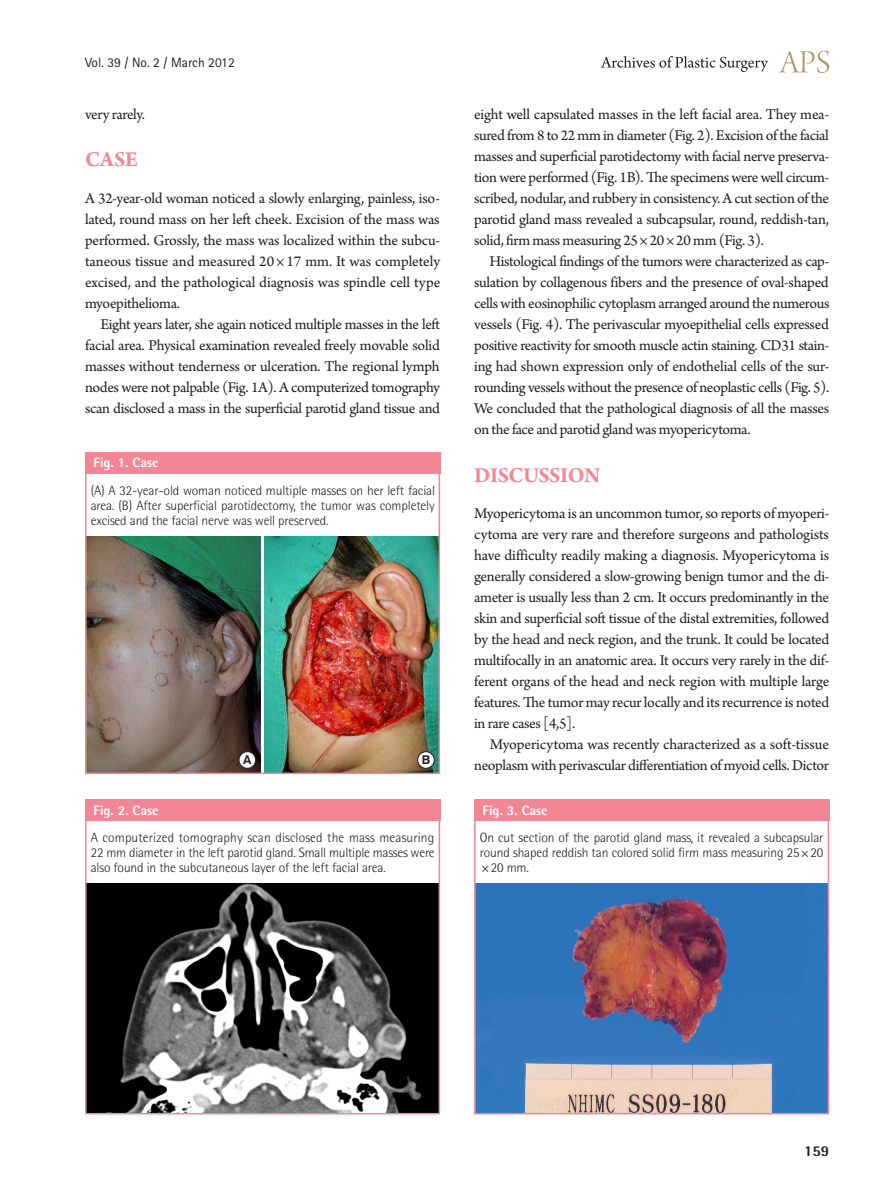
<style>
.page{position:relative;width:893px;height:1191px;background:#fff}
.page>*{position:absolute;margin:0;border:0;box-sizing:border-box;transform-origin:0 0}
.대제목{font:700 22.5px "Arno Pro";letter-spacing:-.02em;color:#f38694}
.본문_성형{font:15.75px/21px "Arno Pro";letter-spacing:-.02em;color:#231f20;text-align:justify}
.t1{font:800 15px "Rotis Semi Sans Std";color:#231f20}
.그림__표-설명{font:300 13.5px/15px "Rotis Semi Sans Std";letter-spacing:-.01em;color:#231f20;text-align:justify}
.표_그림_제목_볼드{font:800 13.5px "Rotis Semi Sans Std";color:#fff}
.권_호_월{font:13.5px "Rotis Sans Serif Std";color:#231f20}
.t2{font:700 12.15px "Swiss 721 BT";color:#231f20}
</style>
<div class="page">
<svg style="left:779px;top:51px;width:50px;height:22px"></svg>
<svg style="left:601px;top:56px;width:167px;height:16px"></svg>
<div style="left:474px;top:799px;width:355px;height:22px;background:#f38694"></div>
<img style="left:477px;top:884px;width:349px;height:227px">
<div style="left:474px;top:799px;width:355px;height:315px;border:2px solid #f38694"></div>
<div style="left:85px;top:799px;width:355px;height:22px;background:#f38694"></div>
<img style="left:88px;top:884px;width:349px;height:227px">
<div style="left:85px;top:799px;width:355px;height:315px;border:2px solid #f38694"></div>
<div style="left:85px;top:452px;width:355px;height:21px;background:#f38694"></div>
<img style="left:88px;top:536px;width:172px;height:235px">
<img style="left:264px;top:536px;width:173px;height:235px">
<div style="left:239px;top:751px;width:17px;height:17px;background:#fff;border-radius:50%"></div>
<div style="left:239px;top:751px;width:17px;height:17px;border:1px solid #231f20;border-radius:50%"></div>
<div style="left:418px;top:751px;width:16px;height:17px;background:#fff;border-radius:50%"></div>
<div style="left:417px;top:751px;width:17px;height:17px;border:1px solid #231f20;border-radius:50%"></div>
<div style="left:85px;top:452px;width:355px;height:322px;border:2px solid #f38694"></div>
<p class="권_호_월" style="left:85px;top:54px;width:151px">Vol. 39 / No. 2 / March 2012</p>
<p class="본문_성형" style="left:85px;top:105px;width:62px">very rarely.</p>
<p class="대제목" style="left:85px;top:147px;width:54px">CASE</p>
<p class="본문_성형" style="left:85px;top:189px;width:357px">A 32-year-old woman noticed a slowly enlarging, painless, iso&shy;lated, round mass on her left cheek. Excision of the mass was performed. Grossly, the mass was localized within the subcu&shy;taneous tissue and measured 20 ×17 mm. It was completely excised, and the pathological diagnosis was spindle cell type myoepithelioma.</p>
<p class="본문_성형" style="left:85px;top:315px;width:357px;text-indent:15px">Eight years later, she again noticed multiple masses in the left facial area. Physical examination revealed freely movable solid masses without tenderness or ulceration. The regional lymph nodes were not palpable (Fig. 1A). A computerized tomography scan disclosed a mass in the superficial parotid gland tissue and</p>
<p class="표_그림_제목_볼드" style="left:94px;top:454px;width:67px">Fig. 1. Case</p>
<p class="그림__표-설명" style="left:91px;top:482px;width:346px">(A) A 32-year-old woman noticed multiple masses on her left facial area. (B) After superficial parotidectomy, the tumor was completely excised and the facial nerve was well preserved.</p>
<p class="t2" style="left:243px;top:752px;width:10px">A</p>
<p class="t2" style="left:422px;top:752px;width:10px">B</p>
<p class="표_그림_제목_볼드" style="left:94px;top:801px;width:67px">Fig. 2. Case</p>
<p class="그림__표-설명" style="left:91px;top:830px;width:345px">A computerized tomography scan disclosed the mass measuring 22 mm diameter in the left parotid gland. Small multiple masses were also found in the subcutaneous layer of the left facial area.</p>
<p class="본문_성형" style="left:474px;top:105px;width:357px">eight well capsulated masses in the left facial area. They mea&shy;sured from 8 to 22 mm in diameter (Fig. 2). Excision of the facial masses and superficial parotidectomy with facial nerve preserva&shy;tion were performed (Fig. 1B). The specimens were well circum&shy;scribed, nodular, and rubbery in consistency. A cut section of the parotid gland mass revealed a subcapsular, round, reddish-tan, solid, firm mass measuring 25 × 20 × 20 mm (Fig. 3).</p>
<p class="본문_성형" style="left:474px;top:252px;width:357px;text-indent:15px">Histological findings of the tumors were characterized as cap&shy;sulation by collagenous fibers and the presence of oval-shaped cells with eosinophilic cytoplasm arranged around the numerous vessels (Fig. 4). The perivascular myoepithelial cells expressed positive reactivity for smooth muscle actin staining. CD31 stain&shy;ing had shown expression only of endothelial cells of the sur&shy;rounding vessels without the presence of neoplastic cells (Fig. 5).<br>We concluded that the pathological diagnosis of all the masses on the face and parotid gland was myopericytoma.</p>
<p class="대제목" style="left:474px;top:462px;width:128px">DISCUSSION</p>
<p class="본문_성형" style="left:474px;top:504px;width:357px">Myopericytoma is an uncommon tumor, so reports of myoperi&shy;cytoma are very rare and therefore surgeons and pathologists have difficulty readily making a diagnosis. Myopericytoma is generally considered a slow-growing benign tumor and the di&shy;ameter is usually less than 2 cm. It occurs predominantly in the skin and superficial soft tissue of the distal extremities, followed by the head and neck region, and the trunk. It could be located multifocally in an anatomic area. It occurs very rarely in the dif&shy;ferent organs of the head and neck region with multiple large features. The tumor may recur locally and its recurrence is noted in rare cases [4,5].</p>
<p class="본문_성형" style="left:474px;top:735px;width:356px;text-align:right">Myopericytoma was recently characterized as a soft-tissue neoplasm with perivascular differentiation of myoid cells. Dictor</p>
<p class="표_그림_제목_볼드" style="left:483px;top:801px;width:67px">Fig. 3. Case</p>
<p class="그림__표-설명" style="left:480px;top:830px;width:345px">On cut section of the parotid gland mass, it revealed a subcapsular round shaped reddish tan colored solid firm mass measuring 25×20 ×20 mm.</p>
<p class="t1" style="left:804px;top:1141px;width:27px">159</p>
</div>
